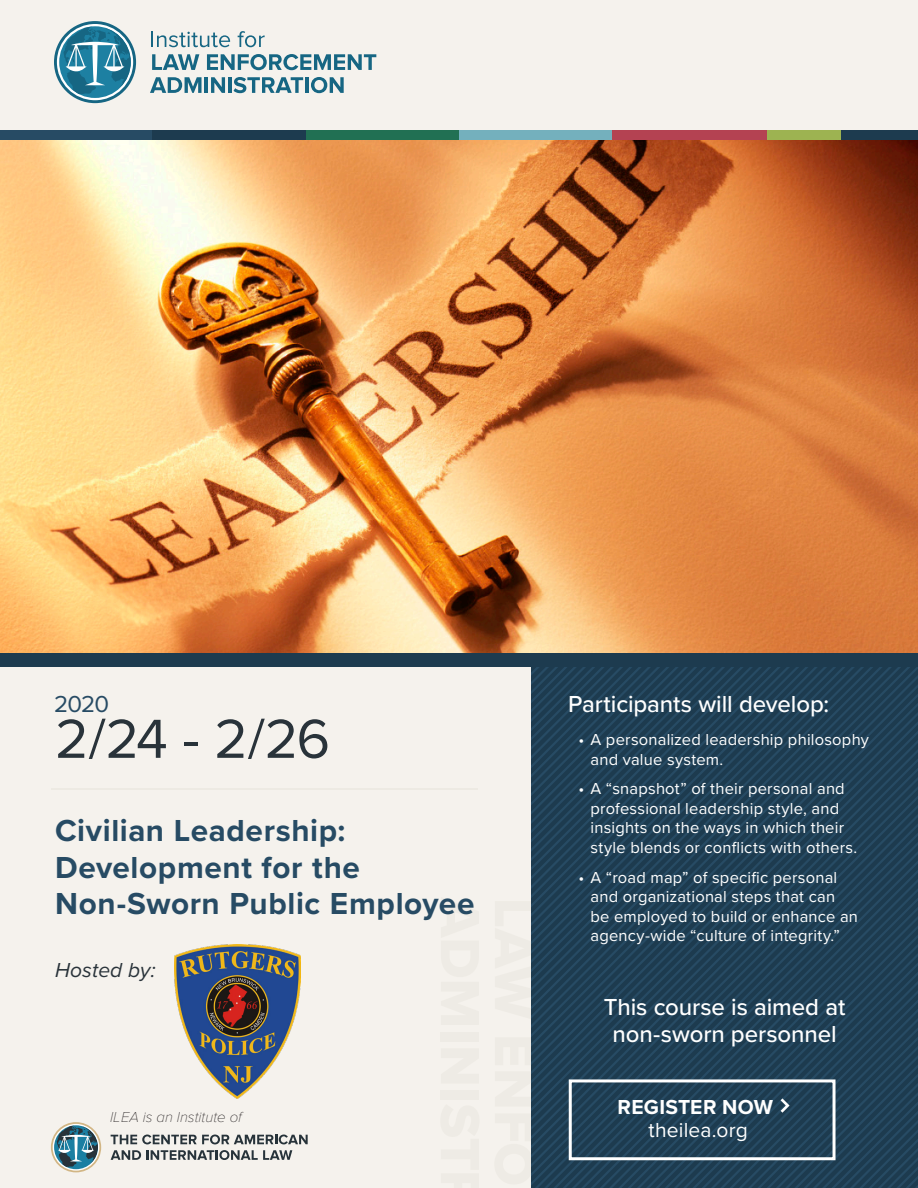
<style>
.page{position:relative;width:918px;height:1188px;background:#fff}
.page>*{position:absolute;margin:0;border:0;box-sizing:border-box;transform-origin:0 0}
.Event_Date{font:57px "Proxima Nova";color:#29333a}
.Event_Title{font:700 31.5px/37.5px "Proxima Nova";letter-spacing:.02em;color:#274b64}
.Body-black{font:500 24px/27px "Proxima Nova";letter-spacing:-.005em;color:#fff;text-align:center}
.Event_Annual{font:24px "Proxima Nova";color:#274b64}
.Register_Text{font:700 21px/22.5px "Proxima Nova";letter-spacing:.015em;color:#fff;text-align:center}
.Event_Title-2{font:italic 21px "Proxima Nova";letter-spacing:.005em;color:#29333a}
.t1{font:16.5px/19.5px "Proxima Nova";letter-spacing:.015em;color:#fff}
.t2{font:italic 100 15px "Proxima Nova";color:#231f20}
.s1{font-weight:400}
</style>
<div class="page">
<div style="left:0;top:644px;width:918px;height:544px;background:#f5f2ed"></div>
<div style="left:0;top:0;width:918px;height:130px;background:#f5f2ed"></div>
<hr style="left:51px;top:789px;width:427px;height:1px;background:#edeae3">
<svg style="left:531px;top:667px;width:387px;height:521px;background:#204056"></svg>
<div style="left:0;top:620px;width:918px;height:47px;background:#1d3b4f"></div>
<div style="left:569px;top:1079px;width:267px;height:81px;border:3px solid #fff"></div>
<svg style="left:778px;top:1096px;width:13px;height:20px"></svg>
<div style="left:767px;top:130px;width:75px;height:11px;background:#9db351"></div>
<div style="left:612px;top:130px;width:155px;height:11px;background:#b44252"></div>
<div style="left:306px;top:130px;width:153px;height:11px;background:#217053"></div>
<div style="left:0;top:130px;width:153px;height:11px;background:#274b64"></div>
<div style="left:153px;top:130px;width:153px;height:11px;background:#1d3b4f"></div>
<div style="left:842px;top:130px;width:76px;height:11px;background:#1d3b4f"></div>
<div style="left:459px;top:130px;width:153px;height:11px;background:#74b0bd"></div>
<svg style="left:111px;top:1135px;width:197px;height:9px"></svg>
<svg style="left:111px;top:1150px;width:30px;height:10px"></svg>
<svg style="left:147px;top:1150px;width:145px;height:10px"></svg>
<svg style="left:51px;top:1122px;width:50px;height:50px"></svg>
<svg style="left:54px;top:21px;width:82px;height:82px"></svg>
<svg style="left:151px;top:31px;width:79px;height:16px"></svg>
<svg style="left:238px;top:31px;width:27px;height:16px"></svg>
<svg style="left:152px;top:54px;width:47px;height:16px"></svg>
<svg style="left:207px;top:54px;width:169px;height:16px"></svg>
<svg style="left:150px;top:77px;width:52px;height:16px"></svg>
<hr style="left:205px;top:77px;width:3px;height:16px;background:#166683">
<svg style="left:211px;top:77px;width:14px;height:16px"></svg>
<hr style="left:228px;top:77px;width:3px;height:16px;background:#166683">
<svg style="left:234px;top:77px;width:69px;height:16px"></svg>
<hr style="left:305px;top:77px;width:4px;height:16px;background:#166683">
<svg style="left:311px;top:77px;width:33px;height:16px"></svg>
<img style="left:0;top:141px;width:918px;height:511px">
<img style="left:175px;top:945px;width:125px;height:153px">
<p class="Event_Annual" style="left:54px;top:686px;width:57px">2020</p>
<p class="Event_Date" style="left:55px;top:696px;width:277px">2/24 - 2/26</p>
<p class="Event_Title" style="left:55px;top:811px;width:306px">Civilian Leadership:<br>Development for the</p>
<p class="Event_Title" style="left:55px;top:884px;width:421px">Non-Sworn Public Employee</p>
<p class="Event_Title-2" style="left:55px;top:955px;width:102px">Hosted by:</p>
<p class="t2" style="left:110px;top:1106px;width:133px">ILEA is an Institute of</p>
<p class="Body-black" style="left:568px;top:690px;width:263px">Participants will develop:</p>
<p class="t1" style="left:591px;top:729px;width:280px;text-indent:-12px">• A personalized leadership philosophy and value system.</p>
<p class="t1" style="left:591px;top:779px;width:268px;text-indent:-12px">• A “snapshot” of their personal and professional leadership style, and insights on the ways in which their style blends or conflicts with others.</p>
<p class="t1" style="left:591px;top:867px;width:269px;text-indent:-12px">• A “road map” of specific personal and organizational steps that can be employed to build or enhance an agency-wide “culture of integrity.”</p>
<p class="Body-black" style="left:604px;top:993px;width:243px">This course is aimed at non-sworn personnel</p>
<p class="Register_Text" style="left:618px;top:1095px;width:157px">REGISTER NOW <span class="s1">theilea.org</span></p>
</div>
